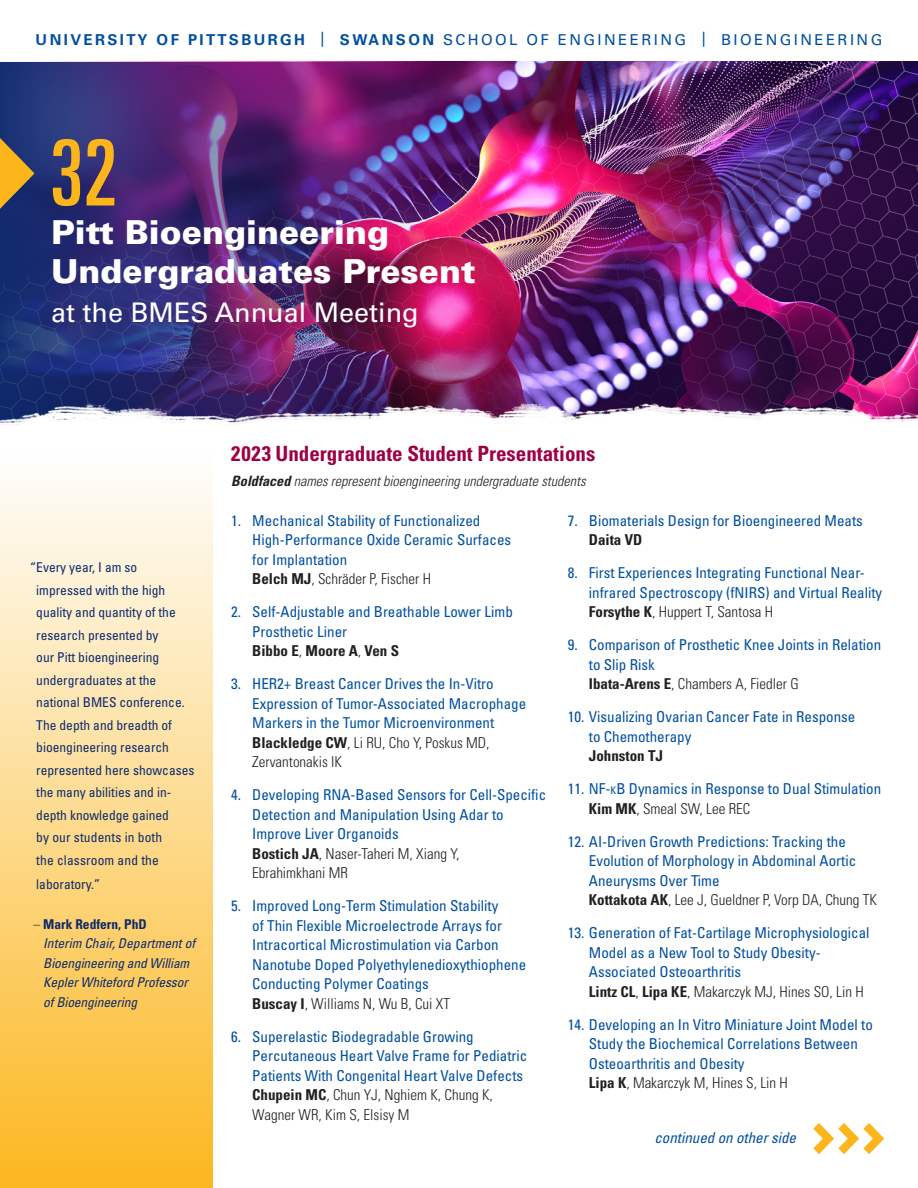
<style>
.page{position:relative;width:918px;height:1188px;background:#fff}
.page>*{position:absolute;margin:0;border:0;box-sizing:border-box;transform-origin:0 0}
.t1{font:ultra-condensed 91.35px "Univers LT Std";color:#fcb61c}
.t2{font:900 33px/39px "Univers LT Std";color:#fff}
.t3{font:27px "Univers LT Std";color:#fff}
.t4{font:700 condensed 21px "Univers LT Std";color:#9d0144}
.t5{font:condensed 15px/19.5px "Univers LT Std";color:#014f9e}
.t6{font:15px "Univers LT Std";letter-spacing:.16em;color:#014f9e}
.t7{font:italic condensed 15px "Univers LT Std";color:#014f9e}
.t8{font:700 condensed 15px "Univers LT Std";color:#231f20}
.t9{font:italic 300 condensed 14.25px "Univers LT Std";color:#231f20}
.t10{font:condensed 13.5px/22.5px "Univers LT Std";color:#0d2b6d}
.t11{font:italic condensed 13.5px/19.5px "Univers LT Std";letter-spacing:-.01em;color:#0d2b6d}
.s1{font-weight:700}
.s2{font-weight:300;font-style:normal}
.s3{font-weight:700;font-style:normal}
.s4{font-weight:700;color:#231f20}
.s5{font-weight:300;color:#231f20}
.s6{font-size:10.5px}
</style>
<div class="page">
<img style="left:0;top:62px;width:713px;height:135px">
<img style="left:321px;top:92px;width:392px;height:304px">
<img style="left:713px;top:61px;width:205px;height:335px">
<img style="left:0;top:197px;width:435px;height:199px">
<svg style="left:0;top:138px;width:34px;height:71px;background:#8c7346"></svg>
<img style="left:0;top:396px;width:918px;height:29px">
<div style="left:0;top:454px;width:213px;height:734px;background:linear-gradient(to bottom,#fefefd,#fcb720)"></div>
<svg style="left:813px;top:1123px;width:71px;height:31px"></svg>
<p class="t6" style="left:36px;top:30px;width:848px"><span class="s1">UNIVERSITY OF PITTSBURGH</span> | <span class="s1">SWANSON</span> SCHOOL OF ENGINEERING | BIOENGINEERING</p>
<h1 class="t1" style="left:49px;top:121px;width:70px">32</h1>
<h2 class="t2" style="left:51px;top:212px;width:426px">Pitt Bioengineering<br>Undergraduates Present</h2>
<h3 class="t3" style="left:51px;top:296px;width:369px">at the BMES Annual Meeting</h3>
<p class="t10" style="left:36px;top:556px;width:160px;text-indent:-6px">“Every year, I am so impressed with the high quality and quantity of the research presented by<br>our Pitt bioengineering undergraduates at the national BMES conference.<br>The depth and breadth of bioengineering research represented here showcases the many abilities and in&shy;depth knowledge gained<br>by our students in both<br>the classroom and the</p>
<p class="t10" style="left:36px;top:873px;width:65px">laboratory.”</p>
<p class="t11" style="left:43px;top:914px;width:153px;text-indent:-10px"><span class="s2">–</span> <span class="s3">Mark Redfern, PhD<br></span>Interim Chair, Department of<br>Bioengineering and William<br>Kepler Whiteford Professor of Bioengineering</p>
<h3 class="t4" style="left:231px;top:440px;width:366px">2023 Undergraduate Student Presentations</h3>
<p class="t9" style="left:231px;top:472px;width:356px"><span class="s1">Boldfaced</span> names represent bioengineering undergraduate students</p>
<p class="t5" style="left:252px;top:510px;width:261px;text-indent:-21px">1. Mechanical Stability of Functionalized High-Performance Oxide Ceramic Surfaces for Implantation<br><span class="s4">Belch MJ</span><span class="s5">, Schräder P, Fischer H</span></p>
<p class="t5" style="left:252px;top:602px;width:262px;text-indent:-21px">2. Self-Adjustable and Breathable Lower Limb<br>Prosthetic Liner<br><span class="s4">Bibbo E</span><span class="s5">,</span> <span class="s4">Moore A</span><span class="s5">,</span> <span class="s4">Ven S</span></p>
<p class="t5" style="left:252px;top:674px;width:276px;text-indent:-21px">3. HER2+ Breast Cancer Drives the In-Vitro Expression of Tumor-Associated Macrophage Markers in the Tumor Microenvironment <span class="s4">Blackledge CW</span><span class="s5">, Li RU, Cho Y, Poskus MD, Zervantonakis IK</span></p>
<p class="t5" style="left:252px;top:785px;width:296px;text-indent:-21px">4. Developing RNA-Based Sensors for Cell-Specific Detection and Manipulation Using Adar to Improve Liver Organoids<br><span class="s4">Bostich JA</span><span class="s5">, Naser-Taheri M, Xiang Y,<br>Ebrahimkhani MR</span></p>
<p class="t5" style="left:252px;top:896px;width:276px;text-indent:-21px">5. Improved Long-Term Stimulation Stability<br>of Thin Flexible Microelectrode Arrays for Intracortical Microstimulation via Carbon Nanotube Doped Polyethylenedioxythiophene Conducting Polymer Coatings<br><span class="s4">Buscay I</span><span class="s5">, Williams N, Wu B, Cui XT</span></p>
<p class="t5" style="left:252px;top:1026px;width:277px;text-indent:-21px">6. Superelastic Biodegradable Growing Percutaneous Heart Valve Frame for Pediatric Patients With Congenital Heart Valve Defects <span class="s4">Chupein MC</span><span class="s5">, Chun YJ, Nghiem K, Chung K, Wagner WR, Kim S, Elsisy M</span></p>
<p class="t5" style="left:568px;top:510px;width:297px">7. Biomaterials Design for Bioengineered Meats</p>
<p class="t8" style="left:589px;top:531px;width:55px">Daita VD</p>
<p class="t5" style="left:589px;top:563px;width:295px;text-indent:-21px">8. First Experiences Integrating Functional Near&shy;infrared Spectroscopy (fNIRS) and Virtual Reality<br><span class="s4">Forsythe K</span><span class="s5">, Huppert T, Santosa H</span></p>
<p class="t5" style="left:589px;top:635px;width:294px;text-indent:-21px">9. Comparison of Prosthetic Knee Joints in Relation to Slip Risk<br><span class="s4">Ibata-Arens E</span><span class="s5">, Chambers A, Fiedler G</span></p>
<p class="t5" style="left:589px;top:707px;width:268px;text-indent:-21px">10. Visualizing Ovarian Cancer Fate in Response to Chemotherapy</p>
<p class="t8" style="left:589px;top:747px;width:76px">Johnston TJ</p>
<p class="t5" style="left:589px;top:779px;width:294px;text-indent:-21px">11. NF-<span class="s6">k</span>B Dynamics in Response to Dual Stimulation<br><span class="s4">Kim MK</span><span class="s5">, Smeal SW, Lee REC</span></p>
<p class="t5" style="left:589px;top:831px;width:290px;text-indent:-21px">12. AI-Driven Growth Predictions: Tracking the Evolution of Morphology in Abdominal Aortic Aneurysms Over Time<br><span class="s4">Kottakota AK</span><span class="s5">, Lee J, Gueldner P, Vorp DA, Chung TK</span></p>
<p class="t5" style="left:589px;top:923px;width:282px;text-indent:-21px">13. Generation of Fat-Cartilage Microphysiological Model as a New Tool to Study Obesity-Associated Osteoarthritis<br><span class="s4">Lintz CL</span><span class="s5">,</span> <span class="s4">Lipa KE</span><span class="s5">, Makarczyk MJ, Hines SO, Lin H</span></p>
<p class="t5" style="left:589px;top:1014px;width:286px;text-indent:-21px">14. Developing an In Vitro Miniature Joint Model to Study the Biochemical Correlations Between Osteoarthritis and Obesity<br><span class="s4">Lipa K</span><span class="s5">, Makarczyk M, Hines S, Lin H</span></p>
<p class="t7" style="left:654px;top:1128px;width:143px">continued on other side</p>
</div>
